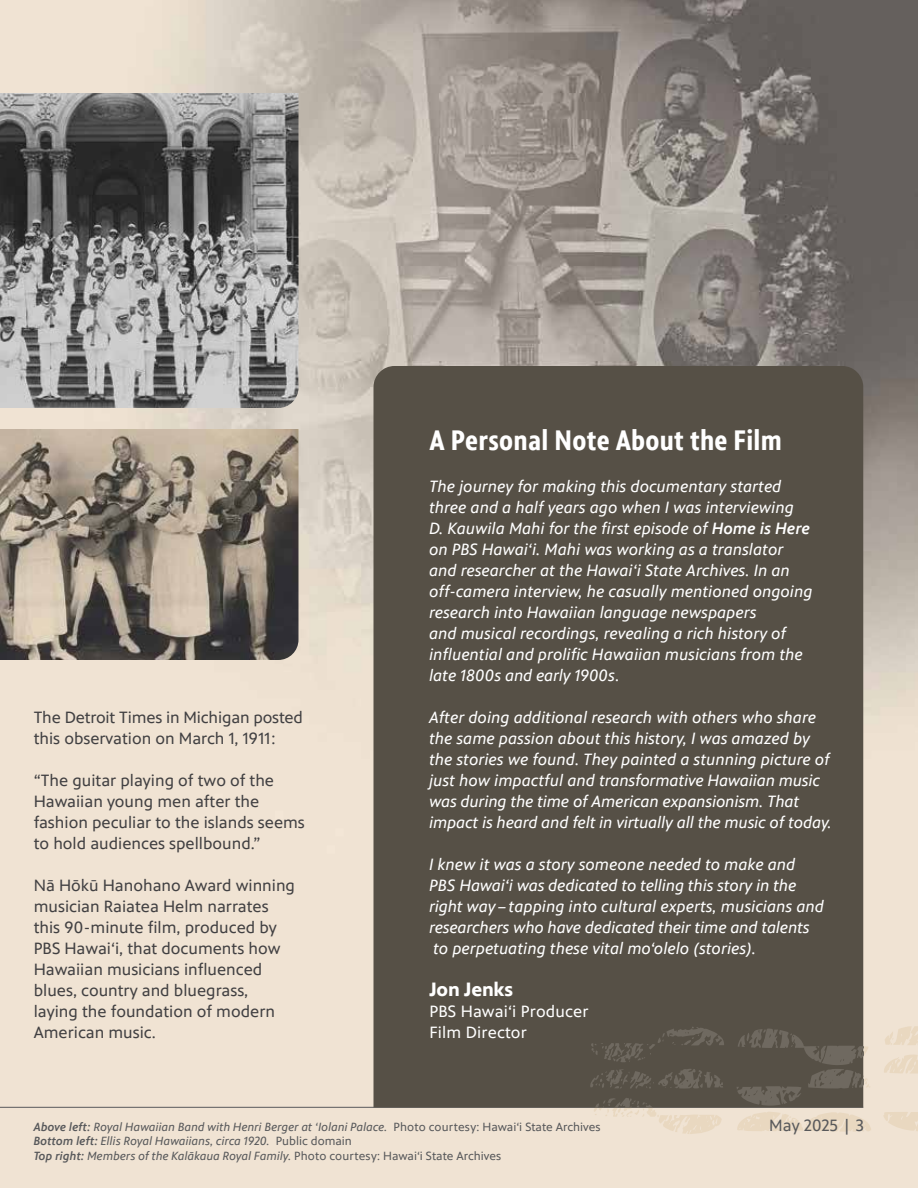
<style>
.page{position:relative;width:918px;height:1188px;background:#fff}
.page>*{position:absolute;margin:0;border:0;box-sizing:border-box;transform-origin:0 0}
.t1{font:700 28.5px "PBS Sans Condensed";letter-spacing:.01em;color:#fff}
.t2{font:700 19.5px "PBS Sans";letter-spacing:-.01em;color:#fff}
.t3{font:italic 16.5px/21px "PBS Sans";letter-spacing:.01em;color:#fff}
.t4{font:16.5px/21px "PBS Sans";color:#414042}
.t5{font:16.5px/21px "PBS Sans";letter-spacing:.01em;color:#fff}
.t6{font:16.5px "PBS Sans";color:#58595b}
.t7{font:italic 12px/14.4px "PBS Sans";letter-spacing:.01em;color:#58595b}
.s1{font-weight:500}
.s2{font-style:normal}
</style>
<div class="page">
<img style="left:0;top:0;width:918px;height:1188px">
<svg style="left:883px;top:1111px;width:35px;height:21px"></svg>
<svg style="left:884px;top:1054px;width:34px;height:20px"></svg>
<svg style="left:885px;top:1026px;width:33px;height:19px"></svg>
<hr style="left:0;top:1107px;width:863px;height:1px;background:#58595b">
<div style="left:374px;top:366px;width:489px;height:741px;background:#565046"></div>
<svg style="left:594px;top:1098px;width:128px;height:36px;background:#c4b9a9"></svg>
<svg style="left:591px;top:1027px;width:133px;height:36px;background:#5a544a"></svg>
<svg style="left:737px;top:1028px;width:134px;height:105px;background:#857d70"></svg>
<svg style="left:590px;top:1069px;width:133px;height:20px;background:#5e584e"></svg>
<img style="left:0;top:93px;width:298px;height:315px">
<img style="left:0;top:429px;width:298px;height:231px">
<p class="t4" style="left:34px;top:707px;width:271px">The Detroit Times in Michigan posted this observation on March 1, 1911:</p>
<p class="t4" style="left:34px;top:770px;width:273px">“The guitar playing of two of the<br>Hawaiian young men after the fashion peculiar to the islands seems to hold audiences spellbound.”</p>
<p class="t4" style="left:34px;top:875px;width:263px">Nā Hōkū Hanohano Award winning musician Raiatea Helm narrates this 90-minute film, produced by<br>PBS Hawai‘i, that documents how<br>Hawaiian musicians influenced blues, country and bluegrass, laying the foundation of modern<br>American music.</p>
<h1 class="t1" style="left:429px;top:424px;width:354px">A Personal Note About the Film</h1>
<p class="t3" style="left:429px;top:476px;width:385px">The journey for making this documentary started three and a half years ago when I was interviewing<br>D. Kauwila Mahi for the first episode of <span class="s1">Home is Here </span>on PBS Hawai‘i. Mahi was working as a translator and researcher at the Hawai‘i State Archives. In an off-camera interview, he casually mentioned ongoing research into Hawaiian language newspapers<br>and musical recordings, revealing a rich history of influential and prolific Hawaiian musicians from the late 1800s and early 1900s.</p>
<p class="t3" style="left:429px;top:707px;width:404px">After doing additional research with others who share the same passion about this history, I was amazed by the stories we found. They painted a stunning picture of just how impactful and transformative Hawaiian music was during the time of American expansionism. That impact is heard and felt in virtually all the music of today.</p>
<p class="t3" style="left:429px;top:854px;width:396px">I knew it was a story someone needed to make and PBS Hawai‘i was dedicated to telling this story in the right way – tapping into cultural experts, musicians and researchers who have dedicated their time and talents to perpetuating these vital mo‘olelo (stories).</p>
<p class="t2" style="left:429px;top:978px;width:85px">Jon Jenks</p>
<p class="t5" style="left:429px;top:1001px;width:161px">PBS Hawai‘i Producer<br>Film Director</p>
<p class="t7" style="left:34px;top:1120px;width:568px"><span class="s1">Above left:</span> Royal Hawaiian Band with Henri Berger at ‘Iolani Palace. <span class="s2">Photo courtesy: Hawai‘i State Archives</span></p>
<p class="t6" style="left:769px;top:1116px;width:96px">May 2025 | 3</p>
<p class="t7" style="left:34px;top:1134px;width:469px"><span class="s1">Bottom left:</span> Ellis Royal Hawaiians, circa 1920. <span class="s2">Public domain<br></span><span class="s1">Top right:</span> Members of the Kalākaua Royal Family. <span class="s2">Photo courtesy: Hawai‘i State Archives</span></p>
</div>
